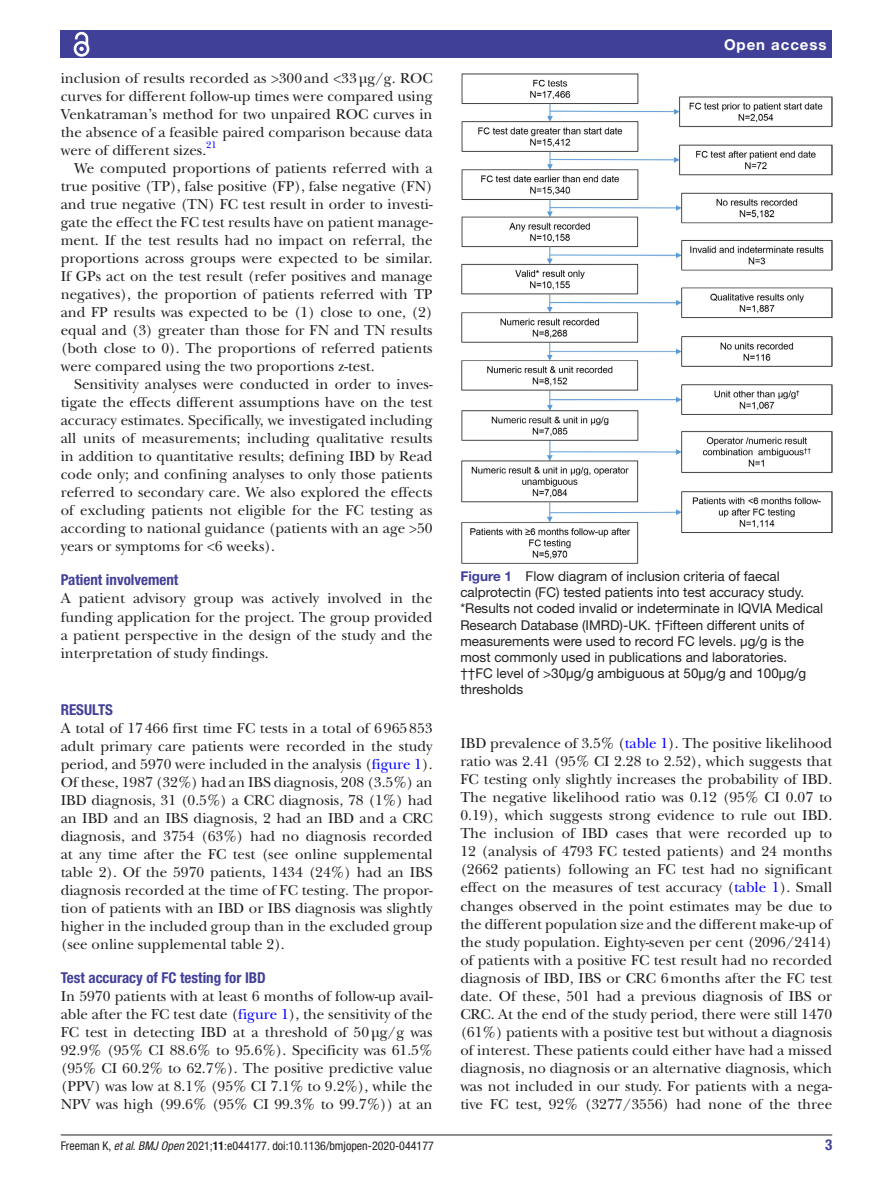
<style>
.page{position:relative;width:893px;height:1191px;background:#fff}
.page>*{position:absolute;margin:0;border:0;box-sizing:border-box;transform-origin:0 0}
.t1{font:15px/18px "New Baskerville";color:#231f20;text-align:justify}
.t2{font:700 condensed 15px "Helvetica Neue LT Std";color:#414099}
.t3{font:700 15px "Helvetica Neue LT Std";letter-spacing:.065em;color:#fff}
.t4{font:13.5px/16.2px "Helvetica Neue LT Std";color:#231f20}
.t5{font:condensed 12px "Helvetica Neue LT Std";color:#231f20}
.t6{font:9.9px "New Baskerville";color:#00f}
.s1{color:#00f}
.s2{font-weight:700;color:#414099}
.s3{font-style:italic}
.s4{font-weight:700}
</style>
<div class="page">
<hr style="left:61px;top:1134px;width:771px;height:1px;background:#231f20">
<div style="left:61px;top:31px;width:771px;height:27px;background:#414099"></div>
<svg style="left:73px;top:31px;width:17px;height:26px"></svg>
<img style="left:461px;top:73px;width:371px;height:490px">
<p class="t1" style="left:61px;top:69px;width:373px">inclusion of results recorded as &gt;300and &lt;33µg/g. ROC curves for different follow-up times were compared using Venkatraman’s method for two unpaired ROC curves in the absence of a feasible paired comparison because data were of different sizes.</p>
<p class="t6" style="left:206px;top:139px;width:12px">21</p>
<p class="t1" style="left:61px;top:159px;width:373px;text-indent:14px">We computed proportions of patients referred with a true positive (TP), false positive (FP), false negative (FN) and true negative (TN) FC test result in order to investi&shy;gate the effect the FC test results have on patient manage&shy;ment. If the test results had no impact on referral, the proportions across groups were expected to be similar.<br>If GPs act on the test result (refer positives and manage negatives), the proportion of patients referred with TP and FP results was expected to be (1) close to one, (2) equal and (3) greater than those for FN and TN results (both close to 0). The proportions of referred patients were compared using the two proportions z-test.</p>
<p class="t1" style="left:61px;top:375px;width:373px;text-indent:14px">Sensitivity analyses were conducted in order to inves&shy;tigate the effects different assumptions have on the test accuracy estimates. Specifically, we investigated including all units of measurements; including qualitative results in addition to quantitative results; defining IBD by Read code only; and confining analyses to only those patients referred to secondary care. We also explored the effects of excluding patients not eligible for the FC testing as according to national guidance (patients with an age &gt;50 years or symptoms for &lt;6 weeks).</p>
<p class="t2" style="left:61px;top:571px;width:119px">Patient involvement</p>
<p class="t1" style="left:61px;top:590px;width:373px">A patient advisory group was actively involved in the funding application for the project. The group provided a patient perspective in the design of the study and the interpretation of study findings.</p>
<p class="t2" style="left:61px;top:700px;width:54px">RESULTS</p>
<p class="t1" style="left:61px;top:719px;width:373px">A total of 17466 first time FC tests in a total of 6965853 adult primary care patients were recorded in the study period, and 5970 were included in the analysis (<span class="s1">figure 1</span>).<br>Of these, 1987 (32%) had an IBS diagnosis, 208 (3.5%) an IBD diagnosis, 31 (0.5%) a CRC diagnosis, 78 (1%) had an IBD and an IBS diagnosis, 2 had an IBD and a CRC diagnosis, and 3754 (63%) had no diagnosis recorded at any time after the FC test (see online supplemental table 2). Of the 5970 patients, 1434 (24%) had an IBS diagnosis recorded at the time of FC testing. The propor&shy;tion of patients with an IBD or IBS diagnosis was slightly higher in the included group than in the excluded group (see online supplemental table 2).</p>
<p class="t2" style="left:61px;top:969px;width:207px">Test accuracy of FC testing for IBD</p>
<p class="t1" style="left:61px;top:987px;width:373px">In 5970 patients with at least 6 months of follow-up avail&shy;able after the FC test date (<span class="s1">figure 1</span>), the sensitivity of the FC test in detecting IBD at a threshold of 50µg/g was 92.9% (95% CI 88.6% to 95.6%). Specificity was 61.5% (95% CI 60.2% to 62.7%). The positive predictive value (PPV) was low at 8.1% (95% CI 7.1% to 9.2%), while the NPV was high (99.6% (95% CI 99.3% to 99.7%)) at an</p>
<p class="t3" style="left:724px;top:35px;width:104px">Open access</p>
<p class="t4" style="left:460px;top:568px;width:364px"><span class="s2">Figure 1</span> Flow diagram of inclusion criteria of faecal calprotectin (FC) tested patients into test accuracy study. *Results not coded invalid or indeterminate in IQVIA Medical Research Database (IMRD)-UK. †Fifteen different units of measurements were used to record FC levels. µg/g is the most commonly used in publications and laboratories.<br>††FC level of &gt;30µg/g ambiguous at 50µg/g and 100µg/g thresholds</p>
<p class="t1" style="left:460px;top:734px;width:373px">IBD prevalence of 3.5% (<span class="s1">table 1</span>). The positive likelihood ratio was 2.41 (95% CI 2.28 to 2.52), which suggests that FC testing only slightly increases the probability of IBD.<br>The negative likelihood ratio was 0.12 (95% CI 0.07 to 0.19), which suggests strong evidence to rule out IBD.<br>The inclusion of IBD cases that were recorded up to 12 (analysis of 4793 FC tested patients) and 24 months (2662 patients) following an FC test had no significant effect on the measures of test accuracy (<span class="s1">table 1</span>). Small changes observed in the point estimates may be due to the different population size and the different make-up of the study population. Eighty-seven per cent (2096/2414) of patients with a positive FC test result had no recorded diagnosis of IBD, IBS or CRC 6months after the FC test date. Of these, 501 had a previous diagnosis of IBS or CRC. At the end of the study period, there were still 1470 (61%) patients with a positive test but without a diagnosis of interest. These patients could either have had a missed diagnosis, no diagnosis or an alternative diagnosis, which was not included in our study. For patients with a nega&shy;tive FC test, 92% (3277/3556) had none of the three</p>
<p class="t5" style="left:61px;top:1138px;width:375px">Freeman K, <span class="s3">et al</span>. <span class="s3">BMJ Open</span> 2021;<span class="s4">11</span>:e044177. doi:10.1136/bmjopen-2020-044177</p>
<p class="t2" style="left:825px;top:1135px;width:9px">3</p>
</div>
